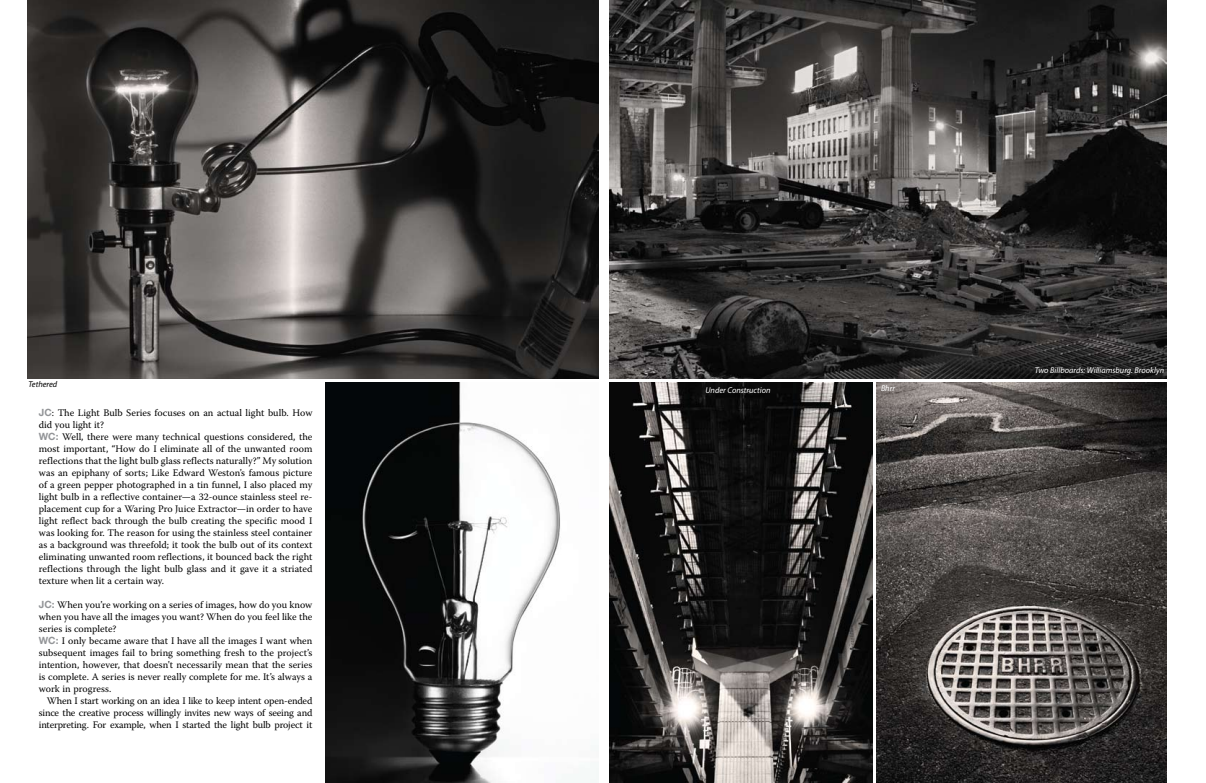
<style>
.page{position:relative;width:1206px;height:783px;background:#fff}
.page>*{position:absolute;margin:0;border:0;box-sizing:border-box;transform-origin:0 0}
.t1{font:10px/12px "Warnock Pro";color:#000}
.t2{font:italic 8.5px "Myriad Pro";color:#fff}
.t3{font:italic 8.5px "Myriad Pro";color:#000}
.s1{font-family:"Helvetica Neue LT Std";font-weight:700;color:#939598}
</style>
<div class="page">
<img style="left:609px;top:382px;width:264px;height:401px">
<img style="left:877px;top:382px;width:290px;height:401px">
<img style="left:325px;top:382px;width:274px;height:401px">
<img style="left:28px;top:0;width:571px;height:378px">
<img style="left:610px;top:0;width:556px;height:378px">
<p class="t3" style="left:28px;top:379px;width:30px">Tethered</p>
<p class="t1" style="left:39px;top:407px;width:275px"><span class="s1">JC</span>: The Light Bulb Series focuses on an actual light bulb. How did you light it?<br><span class="s1">WC:</span> Well, there were many technical questions considered, the most important, “How do I eliminate all of the unwanted room reflections that the light bulb glass reflects naturally?” My solution was an epiphany of sorts; Like Edward Weston’s famous picture of a green pepper photographed in a tin funnel, I also placed my light bulb in a reflective container—a 32-ounce stainless steel re&shy;placement cup for a Waring Pro Juice Extractor—in order to have light reflect back through the bulb creating the specific mood I was looking for. The reason for using the stainless steel container as a background was threefold; it took the bulb out of its context eliminating unwanted room reflections, it bounced back the right reflections through the light bulb glass and it gave it a striated texture when lit a certain way.</p>
<p class="t1" style="left:39px;top:599px;width:275px"><span class="s1">JC:</span> When you’re working on a series of images, how do you know when you have all the images you want? When do you feel like the series is complete?<br><span class="s1">WC:</span> I only became aware that I have all the images I want when subsequent images fail to bring something fresh to the project’s intention, however, that doesn’t necessarily mean that the series is complete. A series is never really complete for me. It’s always a work in progress.</p>
<p class="t1" style="left:39px;top:695px;width:275px;text-align:justify;text-indent:8px">When I start working on an idea I like to keep intent open-ended since the creative process willingly invites new ways of seeing and interpreting. For example, when I started the light bulb project it</p>
<p class="t2" style="left:705px;top:384px;width:67px">Under Construction</p>
<p class="t2" style="left:881px;top:383px;width:16px">Bhrr</p>
<p class="t2" style="left:1035px;top:365px;width:131px">Two Billboards: Williamsburg. Brooklyn</p>
</div>
